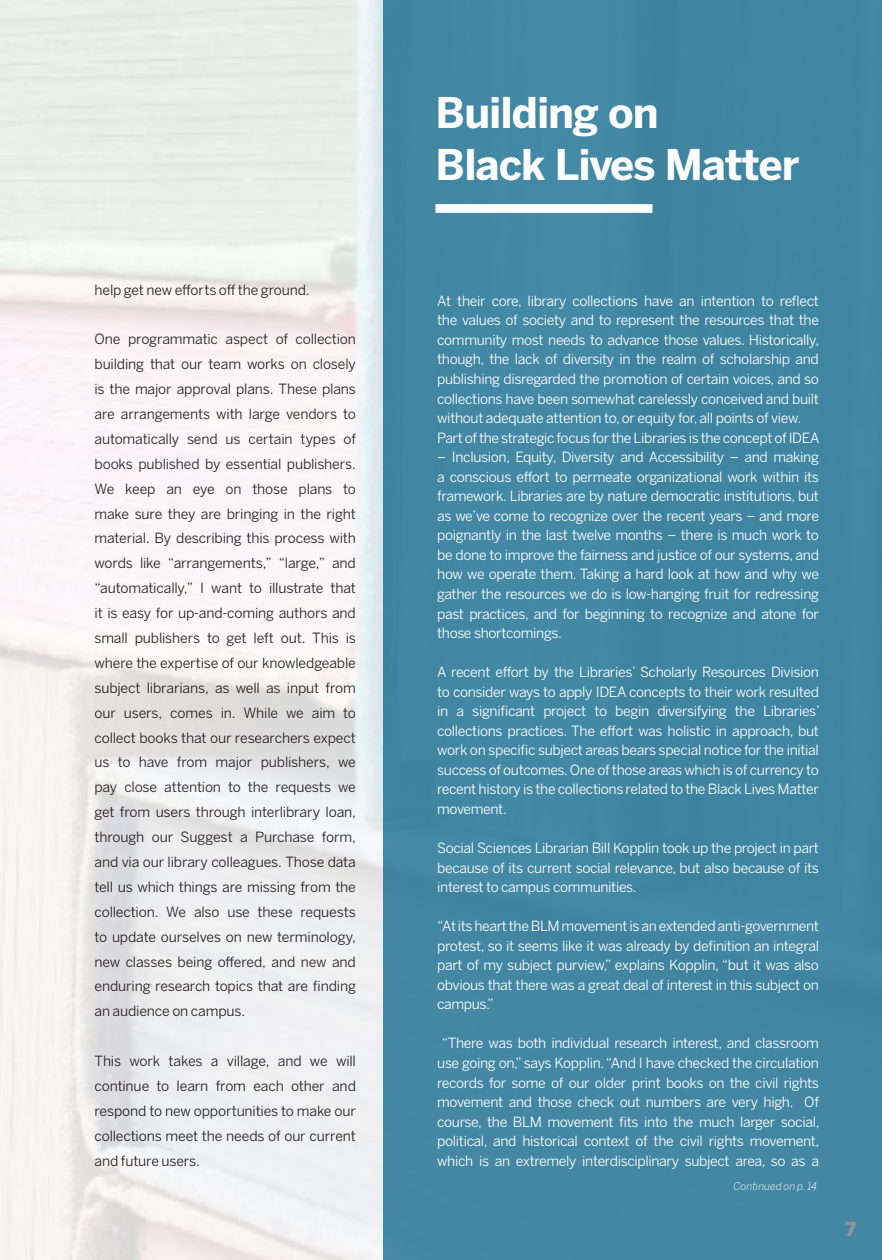
<style>
.page{position:relative;width:882px;height:1260px;background:#fff}
.page>*{position:absolute;margin:0;border:0;box-sizing:border-box;transform-origin:0 0}
.t1{font:700 42px "Benton Sans";letter-spacing:-.025em;color:#fff}
.t2{font:900 19.25px "Benton Sans";color:#939598}
.t3{font:14px/19.6px "Benton Sans";letter-spacing:-.025em;color:#fff;text-align:justify}
.t4{font:14px/24.8px "Benton Sans";letter-spacing:-.01em;color:#231f20;text-align:justify}
.t5{font:italic 300 10.5px "Benton Sans";color:#fff}
</style>
<div class="page">
<div style="left:383px;top:0;width:499px;height:1260px;background:#4287a3"></div>
<div style="left:435px;top:204px;width:217px;height:9px;background:#fff"></div>
<p class="t4" style="left:94px;top:277px;width:217px">help get new efforts off the ground.</p>
<p class="t4" style="left:94px;top:327px;width:263px">One programmatic aspect of collection building that our team works on closely is the major approval plans. These plans are arrangements with large vendors to automatically send us certain types of books published by essential publishers.<br>We keep an eye on those plans to make sure they are bringing in the right material. By describing this process with words like “arrangements,” “large,” and “automatically,” I want to illustrate that it is easy for up-and-coming authors and small publishers to get left out. This is where the expertise of our knowledgeable subject librarians, as well as input from our users, comes in. While we aim to collect books that our researchers expect us to have from major publishers, we pay close attention to the requests we get from users through interlibrary loan, through our Suggest a Purchase form, and via our library colleagues. Those data tell us which things are missing from the collection. We also use these requests to update ourselves on new terminology, new classes being offered, and new and enduring research topics that are finding an audience on campus.</p>
<p class="t4" style="left:94px;top:1048px;width:263px">This work takes a village, and we will continue to learn from each other and respond to new opportunities to make our collections meet the needs of our current and future users.</p>
<p class="t1" style="left:435px;top:87px;width:225px">Building on</p>
<p class="t1" style="left:435px;top:140px;width:366px">Black Lives Matter</p>
<p class="t3" style="left:437px;top:291px;width:384px">At their core, library collections have an intention to reflect the values of society and to represent the resources that the community most needs to advance those values. Historically, though, the lack of diversity in the realm of scholarship and publishing disregarded the promotion of certain voices, and so collections have been somewhat carelessly conceived and built without adequate attention to, or equity for, all points of view.</p>
<p class="t3" style="left:437px;top:428px;width:384px">Part of the strategic focus for the Libraries is the concept of IDEA</p>
<p class="t3" style="left:437px;top:447px;width:383px">– Inclusion, Equity, Diversity and Accessibility – and making a conscious effort to permeate organizational work within its framework. Libraries are by nature democratic institutions, but as we’ve come to recognize over the recent years – and more poignantly in the last twelve months – there is much work to be done to improve the fairness and justice of our systems, and how we operate them. Taking a hard look at how and why we gather the resources we do is low-hanging fruit for redressing past practices, and for beginning to recognize and atone for those shortcomings.</p>
<p class="t3" style="left:437px;top:662px;width:384px">A recent effort by the Libraries’ Scholarly Resources Division to consider ways to apply IDEA concepts to their work resulted in a significant project to begin diversifying the Libraries’ collections practices. The effort was holistic in approach, but work on specific subject areas bears special notice for the initial success of outcomes. One of those areas which is of currency to recent history is the collections related to the Black Lives Matter movement.</p>
<p class="t3" style="left:437px;top:838px;width:383px">Social Sciences Librarian Bill Kopplin took up the project in part because of its current social relevance, but also because of its interest to campus communities.</p>
<p class="t3" style="left:437px;top:916px;width:383px">“At its heart the BLM movement is an extended anti-government protest, so it seems like it was already by definition an integral part of my subject purview,” explains Kopplin, “but it was also obvious that there was a great deal of interest in this subject on campus.”</p>
<p class="t3" style="left:437px;top:1033px;width:384px;text-align:center">“There was both individual research interest, and classroom use going on,” says Kopplin. “And I have checked the circulation records for some of our older print books on the civil rights movement and those check out numbers are very high. Of course, the BLM movement fits into the much larger social, political, and historical context of the civil rights movement, which is an extremely interdisciplinary subject area, so as a</p>
<p class="t5" style="left:734px;top:1180px;width:85px">Continued on p. 14</p>
<p class="t2" style="left:845px;top:1217px;width:12px">7</p>
</div>
